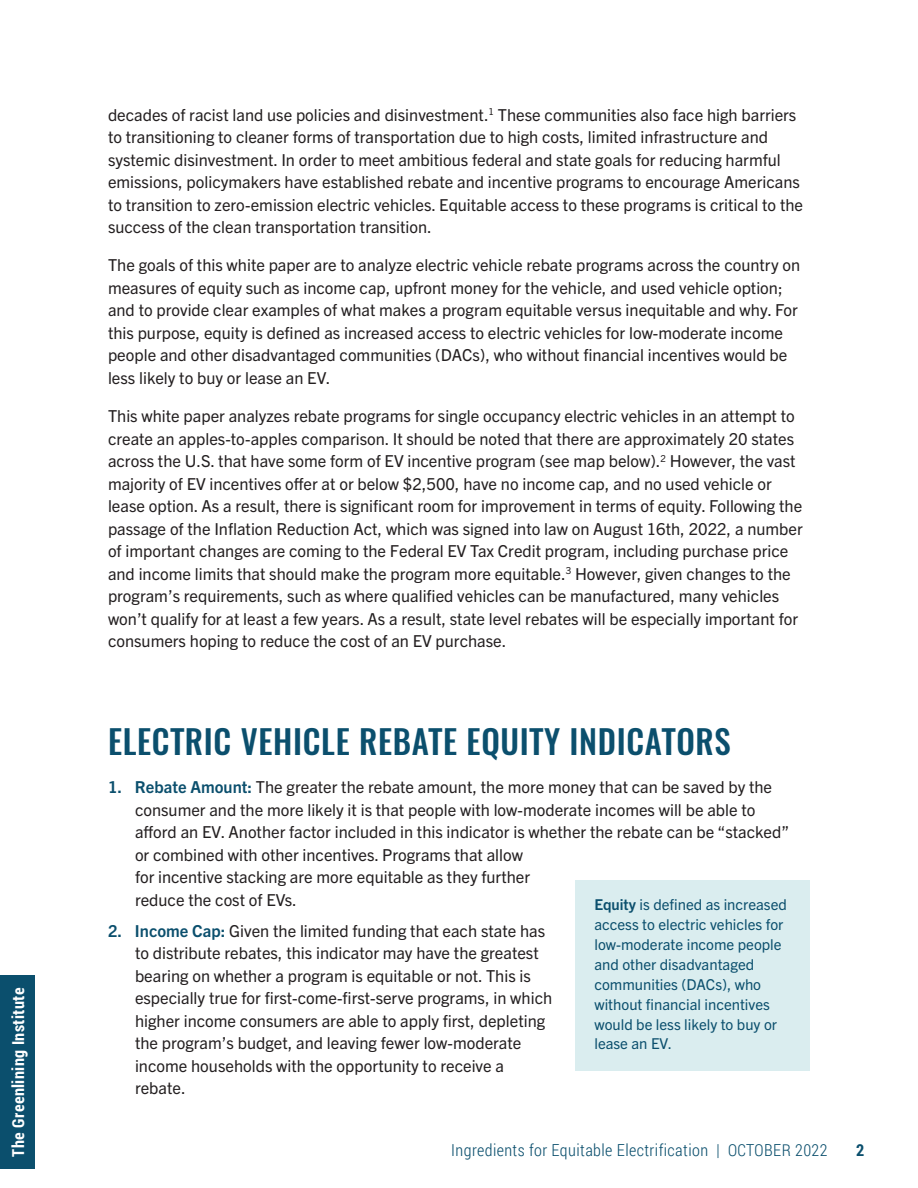
<style>
.page{position:relative;width:918px;height:1188px;background:#fff}
.page>*{position:absolute;margin:0;border:0;box-sizing:border-box;transform-origin:0 0}
.t1{font:500 33px "Oswald";letter-spacing:.02em;color:#0b4f6d}
.body{font:16.5px/22.5px "Trade Gothic Next LT Pro";color:#231f20}
.bullets{font:16.5px/22.5px "Trade Gothic Next LT Pro";color:#231f20}
.t2{font:300 16.5px "Roboto Condensed";letter-spacing:.025em;color:#0b4f6d}
.t3{font:700 16.5px "Roboto Condensed";letter-spacing:.025em;color:#fff}
.t4{font:700 16.5px "Roboto Condensed";color:#0b4f6d}
.box_body{font:15px/20px "Trade Gothic Next LT Pro";color:#0b4f6d}
.s1{font-weight:700;color:#0b4f6d}
.s2{font-weight:700}
</style>
<div class="page">
<div style="left:0;top:975px;width:34px;height:194px;background:#0b4f6d"></div>
<div style="left:576px;top:880px;width:234px;height:190px;background:#daedef"></div>
<p class="t3" style="left:7px;top:1157px;width:171px;rotate:-90deg">The Greenlining Institute</p>
<p class="body" style="left:108px;top:102px;width:697px">decades of racist land use policies and disinvestment.<sup>1</sup> These communities also face high barriers to transitioning to cleaner forms of transportation due to high costs, limited infrastructure and systemic disinvestment. In order to meet ambitious federal and state goals for reducing harmful emissions, policymakers have established rebate and incentive programs to encourage Americans to transition to zero-emission electric vehicles. Equitable access to these programs is critical to the success of the clean transportation transition.</p>
<p class="body" style="left:108px;top:253px;width:694px">The goals of this white paper are to analyze electric vehicle rebate programs across the country on measures of equity such as income cap, upfront money for the vehicle, and used vehicle option; and to provide clear examples of what makes a program equitable versus inequitable and why. For this purpose, equity is defined as increased access to electric vehicles for low-moderate income people and other disadvantaged communities (DACs), who without financial incentives would be less likely to buy or lease an EV.</p>
<p class="body" style="left:108px;top:404px;width:696px">This white paper analyzes rebate programs for single occupancy electric vehicles in an attempt to create an apples-to-apples comparison. It should be noted that there are approximately 20 states across the U.S. that have some form of EV incentive program (see map below).<sup>2</sup> However, the vast majority of EV incentives offer at or below $2,500, have no income cap, and no used vehicle or lease option. As a result, there is significant room for improvement in terms of equity. Following the passage of the Inflation Reduction Act, which was signed into law on August 16th, 2022, a number of important changes are coming to the Federal EV Tax Credit program, including purchase price and income limits that should make the program more equitable.<sup>3</sup> However, given changes to the program’s requirements, such as where qualified vehicles can be manufactured, many vehicles won’t qualify for at least a few years. As a result, state level rebates will be especially important for consumers hoping to reduce the cost of an EV purchase.</p>
<h1 class="t1" style="left:108px;top:719px;width:624px">ELECTRIC VEHICLE REBATE EQUITY INDICATORS</h1>
<p class="bullets" style="left:135px;top:775px;width:656px;text-indent:-27px"><span class="s1">1. Rebate Amount:</span> The greater the rebate amount, the more money that can be saved by the consumer and the more likely it is that people with low-moderate incomes will be able to afford an EV. Another factor included in this indicator is whether the rebate can be “stacked” or combined with other incentives. Programs that allow<br>for incentive stacking are more equitable as they further<br>reduce the cost of EVs.</p>
<p class="bullets" style="left:135px;top:918px;width:419px;text-indent:-27px"><span class="s1">2. Income Cap:</span> Given the limited funding that each state has to distribute rebates, this indicator may have the greatest bearing on whether a program is equitable or not. This is especially true for first-come-first-serve programs, in which higher income consumers are able to apply first, depleting the program’s budget, and leaving fewer low-moderate income households with the opportunity to receive a rebate.</p>
<p class="box_body" style="left:594px;top:893px;width:194px"><span class="s2">Equity</span> is defined as increased access to electric vehicles for low-moderate income people and other disadvantaged communities (DACs), who without financial incentives would be less likely to buy or lease an EV.</p>
<p class="t2" style="left:451px;top:1139px;width:378px">Ingredients for Equitable Electrification | OCTOBER 2022</p>
<p class="t4" style="left:856px;top:1139px;width:10px">2</p>
</div>
